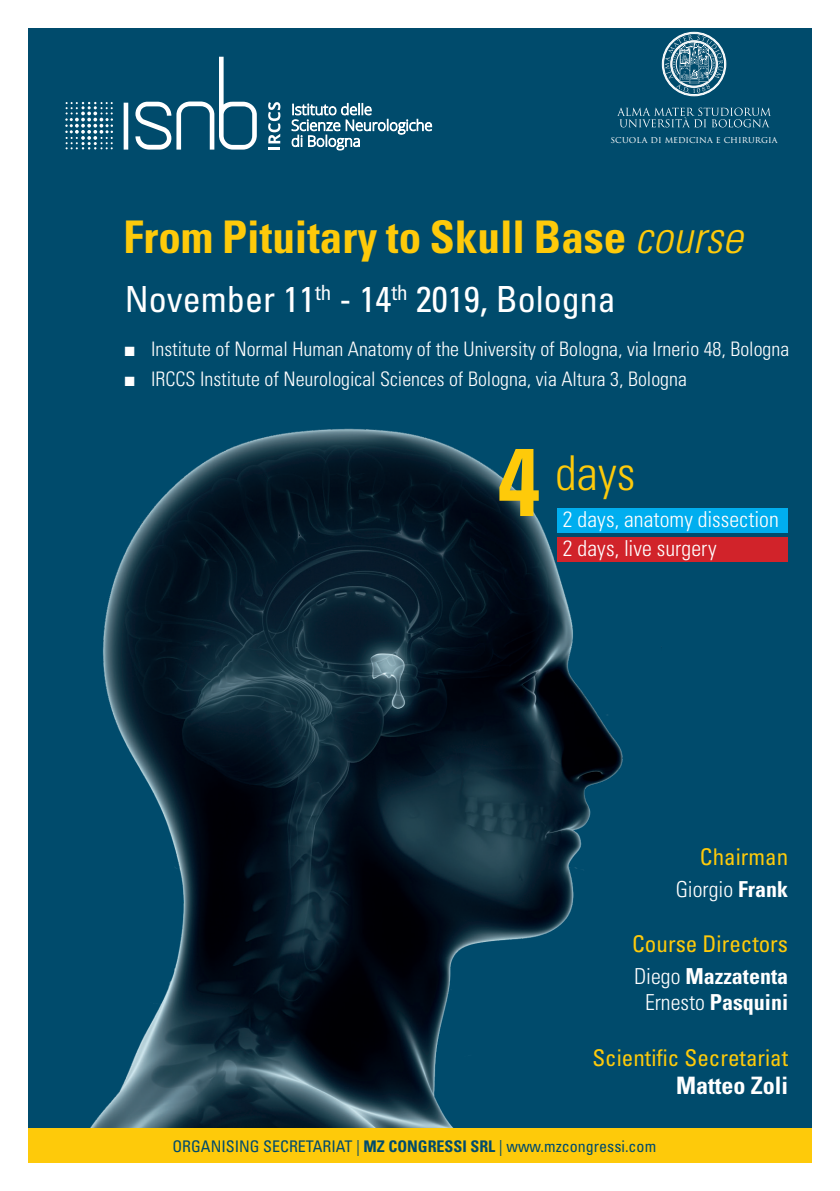
<style>
.page{position:relative;width:840px;height:1191px;background:#fff}
.page>*{position:absolute;margin:0;border:0;box-sizing:border-box;transform-origin:0 0}
.t1{font:700 condensed 96px "Univers LT Std";color:#feca0a}
.t2{font:300 condensed 48px "Univers LT Std";color:#feca0a}
.t3{font:700 condensed 45px "Univers LT Std";color:#feca0a}
.t4{font:condensed 36px "Univers LT Std";color:#fff}
.t5{font:700 condensed 24px "Univers LT Std";color:#fff}
.t6{font:condensed 23px "Univers LT Std";color:#feca0a}
.t7{font:300 condensed 22px "Univers LT Std";color:#fff}
.t8{font:700 condensed 22px "Univers LT Std";color:#fff}
.t9{font:300 condensed 20px "Univers LT Std";color:#fff}
.t10{font:condensed 16px "Univers LT Std";color:#004b6c}
.Paragrafo_base{font:9.2px "Trajan Pro 3";color:#fff}
.s1{font-weight:300;font-style:italic}
.s2{font-family:"Arial Narrow";font-weight:400;font-stretch:normal}
.s3{font-weight:700}
.s4{font-weight:300}
</style>
<div class="page">
<div style="left:28px;top:28px;width:783px;height:1134px;background:#004b6c"></div>
<img style="left:90px;top:428px;width:620px;height:700px">
<svg style="left:268px;top:102px;width:12px;height:47px"></svg>
<svg style="left:124px;top:103px;width:4px;height:47px"></svg>
<svg style="left:135px;top:57px;width:122px;height:93px"></svg>
<svg style="left:291px;top:103px;width:141px;height:47px"></svg>
<svg style="left:65px;top:102px;width:48px;height:47px"></svg>
<div style="left:557px;top:509px;width:230px;height:24px;background:#00aeef"></div>
<div style="left:557px;top:537px;width:230px;height:24px;background:#d1232a"></div>
<div style="left:28px;top:1128px;width:783px;height:34px;background:#feca0a"></div>
<svg style="left:662px;top:32px;width:63px;height:64px"></svg>
<svg style="left:617px;top:108px;width:153px;height:19px"></svg>
<p class="Paragrafo_base" style="left:610px;top:134px;width:168px">SCUOLA DI MEDICINA E CHIRURGIA</p>
<p class="t3" style="left:123px;top:210px;width:620px">From Pituitary to Skull Base <span class="s1">course</span></p>
<p class="t4" style="left:125px;top:277px;width:492px">November 11<sup>th</sup> - 14<sup>th</sup> 2019, Bologna</p>
<p class="t9" style="left:125px;top:337px;width:665px"><span class="s2">■</span> Institute of Normal Human Anatomy of the University of Bologna, via Irnerio 48, Bologna</p>
<p class="t9" style="left:125px;top:367px;width:563px"><span class="s2">■</span> IRCCS Institute of Neurological Sciences of Bologna, via Altura 3, Bologna</p>
<p class="t1" style="left:497px;top:423px;width:44px">4</p>
<p class="t2" style="left:555px;top:444px;width:81px">days</p>
<p class="t7" style="left:562px;top:506px;width:217px">2 days, anatomy dissection</p>
<p class="t7" style="left:562px;top:535px;width:155px">2 days, live surgery</p>
<p class="t6" style="left:699px;top:841px;width:90px">Chairman</p>
<p class="t7" style="left:675px;top:875px;width:114px">Giorgio <span class="s3">Frank</span></p>
<p class="t6" style="left:631px;top:929px;width:157px">Course Directors</p>
<p class="t8" style="left:633px;top:962px;width:155px"><span class="s4">Diego</span> Mazzatenta</p>
<p class="t8" style="left:644px;top:989px;width:144px"><span class="s4">Ernesto</span> Pasquini</p>
<p class="t6" style="left:592px;top:1042px;width:197px">Scientific Secretariat</p>
<p class="t5" style="left:675px;top:1071px;width:114px">Matteo Zoli</p>
<p class="t10" style="left:172px;top:1135px;width:485px">ORGANISING SECRETARIAT | <span class="s3">MZ CONGRESSI SRL</span> | www.mzcongressi.com</p>
</div>
